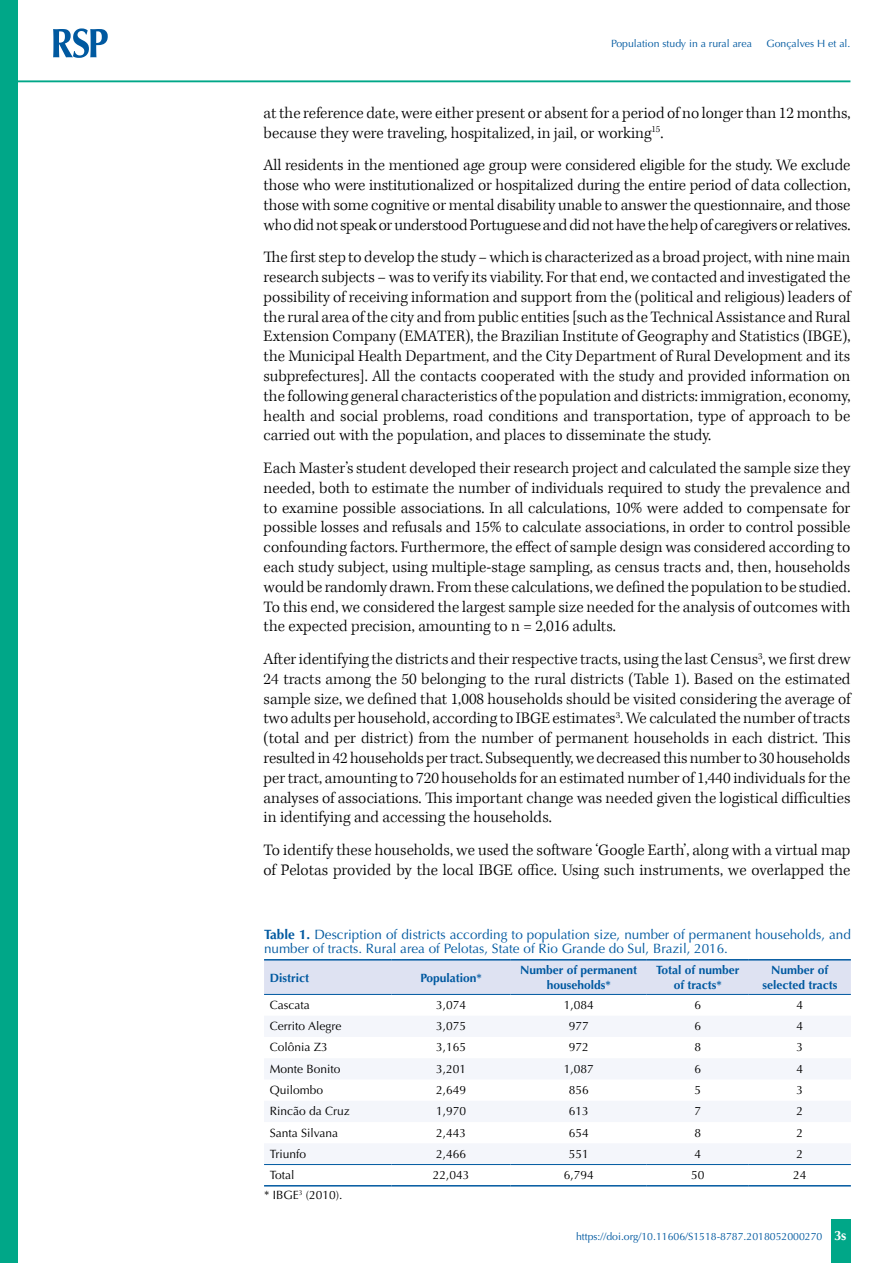
<style>
.page{position:relative;width:893px;height:1263px;background:#fff}
.page>*{position:absolute;margin:0;border:0;box-sizing:border-box;transform-origin:0 0}
.t1{font:300 16.5px/19.8px "Kepler Std";color:#000;text-align:justify}
.t2{font:13.5px/14.2px "Optima";color:#0059a0}
.t3{font:700 13.5px "Optima";color:#fff}
.t4{font:12px "Optima";color:#000}
.t5{font:700 12px/14.4px "Optima";color:#0059a0;text-align:center}
.t6{font:10.5px "Optima";color:#0059a0}
.s1{font-weight:700}
</style>
<div class="page">
<div style="left:831px;top:1220px;width:20px;height:43px;background:#00a788"></div>
<div style="left:0;top:0;width:18px;height:1263px;background:#00a788"></div>
<svg style="left:53px;top:28px;width:55px;height:30px"></svg>
<hr style="left:18px;top:80px;width:832px;height:2px;background:#00a788">
<div style="left:264px;top:960px;width:587px;height:34px;background:#dee2f2"></div>
<svg style="left:265px;top:1165px;width:585px;height:1px"></svg>
<svg style="left:264px;top:1016px;width:586px;height:148px;fill:#f4f6fb"></svg>
<hr style="left:264px;top:959px;width:128px;height:1px;background:#0059a0">
<hr style="left:392px;top:959px;width:119px;height:1px;background:#0059a0">
<hr style="left:511px;top:959px;width:136px;height:1px;background:#0059a0">
<hr style="left:647px;top:959px;width:102px;height:1px;background:#0059a0">
<hr style="left:749px;top:959px;width:102px;height:1px;background:#0059a0">
<hr style="left:264px;top:994px;width:128px;height:1px;background:#0059a0">
<hr style="left:392px;top:994px;width:119px;height:1px;background:#0059a0">
<hr style="left:511px;top:994px;width:136px;height:1px;background:#0059a0">
<hr style="left:647px;top:994px;width:102px;height:1px;background:#0059a0">
<hr style="left:749px;top:994px;width:102px;height:1px;background:#0059a0">
<hr style="left:264px;top:1185px;width:128px;height:1px;background:#0059a0">
<hr style="left:392px;top:1185px;width:119px;height:1px;background:#0059a0">
<hr style="left:511px;top:1185px;width:136px;height:1px;background:#0059a0">
<hr style="left:647px;top:1185px;width:102px;height:1px;background:#0059a0">
<hr style="left:749px;top:1185px;width:102px;height:1px;background:#0059a0">
<hr style="left:264px;top:1164px;width:128px;height:1px;background:#0059a0">
<hr style="left:392px;top:1164px;width:119px;height:1px;background:#0059a0">
<hr style="left:511px;top:1164px;width:136px;height:1px;background:#0059a0">
<hr style="left:647px;top:1164px;width:102px;height:1px;background:#0059a0">
<hr style="left:749px;top:1164px;width:102px;height:1px;background:#0059a0">
<p class="t6" style="left:611px;top:37px;width:142px">Population study in a rural area</p>
<p class="t6" style="left:766px;top:37px;width:85px">Gonçalves H et al.</p>
<p class="t1" style="left:264px;top:103px;width:588px">at the reference date, were either present or absent for a period of no longer than 12 months, because they were traveling, hospitalized, in jail, or working<sup>15</sup>.</p>
<p class="t1" style="left:264px;top:156px;width:588px">All residents in the mentioned age group were considered eligible for the study. We exclude those who were institutionalized or hospitalized during the entire period of data collection, those with some cognitive or mental disability unable to answer the questionnaire, and those who did not speak or understood Portuguese and did not have the help of caregivers or relatives.</p>
<p class="t1" style="left:264px;top:248px;width:588px">The first step to develop the study – which is characterized as a broad project, with nine main research subjects – was to verify its viability. For that end, we contacted and investigated the possibility of receiving information and support from the (political and religious) leaders of the rural area of the city and from public entities [such as the Technical Assistance and Rural Extension Company (EMATER), the Brazilian Institute of Geography and Statistics (IBGE), the Municipal Health Department, and the City Department of Rural Development and its subprefectures]. All the contacts cooperated with the study and provided information on the following general characteristics of the population and districts: immigration, economy, health and social problems, road conditions and transportation, type of approach to be carried out with the population, and places to disseminate the study.</p>
<p class="t1" style="left:264px;top:459px;width:588px">Each Master’s student developed their research project and calculated the sample size they needed, both to estimate the number of individuals required to study the prevalence and to examine possible associations. In all calculations, 10% were added to compensate for possible losses and refusals and 15% to calculate associations, in order to control possible confounding factors. Furthermore, the effect of sample design was considered according to each study subject, using multiple-stage sampling, as census tracts and, then, households would be randomly drawn. From these calculations, we defined the population to be studied.<br>To this end, we considered the largest sample size needed for the analysis of outcomes with the expected precision, amounting to n = 2,016 adults.</p>
<p class="t1" style="left:264px;top:650px;width:588px">After identifying the districts and their respective tracts, using the last Census<sup>3</sup>, we first drew 24 tracts among the 50 belonging to the rural districts (Table 1). Based on the estimated sample size, we defined that 1,008 households should be visited considering the average of two adults per household, according to IBGE estimates<sup>3</sup>. We calculated the number of tracts (total and per district) from the number of permanent households in each district. This resulted in 42 households per tract. Subsequently, we decreased this number to 30 households per tract, amounting to 720 households for an estimated number of 1,440 individuals for the analyses of associations. This important change was needed given the logistical difficulties in identifying and accessing the households.</p>
<p class="t1" style="left:264px;top:840px;width:588px">To identify these households, we used the software ‘Google Earth’, along with a virtual map of Pelotas provided by the local IBGE office. Using such instruments, we overlapped the</p>
<p class="t2" style="left:264px;top:927px;width:588px"><span class="s1">Table 1.</span> Description of districts according to population size, number of permanent households, and number of tracts. Rural area of Pelotas, State of Rio Grande do Sul, Brazil, 2016.</p>
<p class="t5" style="left:270px;top:970px;width:41px">District</p>
<p class="t5" style="left:420px;top:970px;width:63px">Population*</p>
<p class="t5" style="left:520px;top:963px;width:119px">Number of permanent households*</p>
<p class="t5" style="left:656px;top:963px;width:85px">Total of number of tracts*</p>
<p class="t5" style="left:762px;top:963px;width:76px">Number of selected tracts</p>
<p class="t4" style="left:270px;top:998px;width:42px">Cascata</p>
<p class="t4" style="left:436px;top:998px;width:32px">3,074</p>
<p class="t4" style="left:564px;top:998px;width:32px">1,084</p>
<p class="t4" style="left:694px;top:998px;width:8px">6</p>
<p class="t4" style="left:796px;top:998px;width:8px">4</p>
<p class="t4" style="left:270px;top:1019px;width:73px">Cerrito Alegre</p>
<p class="t4" style="left:436px;top:1019px;width:32px">3,075</p>
<p class="t4" style="left:569px;top:1019px;width:22px">977</p>
<p class="t4" style="left:694px;top:1019px;width:8px">6</p>
<p class="t4" style="left:796px;top:1019px;width:8px">4</p>
<p class="t4" style="left:270px;top:1040px;width:60px">Colônia Z3</p>
<p class="t4" style="left:436px;top:1040px;width:32px">3,165</p>
<p class="t4" style="left:569px;top:1040px;width:22px">972</p>
<p class="t4" style="left:694px;top:1040px;width:8px">8</p>
<p class="t4" style="left:796px;top:1040px;width:8px">3</p>
<p class="t4" style="left:270px;top:1062px;width:72px">Monte Bonito</p>
<p class="t4" style="left:436px;top:1062px;width:32px">3,201</p>
<p class="t4" style="left:564px;top:1062px;width:32px">1,087</p>
<p class="t4" style="left:694px;top:1062px;width:8px">6</p>
<p class="t4" style="left:796px;top:1062px;width:8px">4</p>
<p class="t4" style="left:270px;top:1083px;width:55px">Quilombo</p>
<p class="t4" style="left:436px;top:1083px;width:32px">2,649</p>
<p class="t4" style="left:569px;top:1083px;width:22px">856</p>
<p class="t4" style="left:694px;top:1083px;width:8px">5</p>
<p class="t4" style="left:796px;top:1083px;width:8px">3</p>
<p class="t4" style="left:270px;top:1104px;width:82px">Rincão da Cruz</p>
<p class="t4" style="left:436px;top:1104px;width:32px">1,970</p>
<p class="t4" style="left:569px;top:1104px;width:22px">613</p>
<p class="t4" style="left:694px;top:1104px;width:8px">7</p>
<p class="t4" style="left:796px;top:1104px;width:8px">2</p>
<p class="t4" style="left:270px;top:1125px;width:70px">Santa Silvana</p>
<p class="t4" style="left:436px;top:1125px;width:32px">2,443</p>
<p class="t4" style="left:569px;top:1125px;width:22px">654</p>
<p class="t4" style="left:694px;top:1125px;width:8px">8</p>
<p class="t4" style="left:796px;top:1125px;width:8px">2</p>
<p class="t4" style="left:270px;top:1147px;width:38px">Triunfo</p>
<p class="t4" style="left:436px;top:1147px;width:32px">2,466</p>
<p class="t4" style="left:569px;top:1147px;width:22px">551</p>
<p class="t4" style="left:694px;top:1147px;width:8px">4</p>
<p class="t4" style="left:796px;top:1147px;width:8px">2</p>
<p class="t4" style="left:270px;top:1168px;width:26px">Total</p>
<p class="t4" style="left:433px;top:1168px;width:38px">22,043</p>
<p class="t4" style="left:564px;top:1168px;width:32px">6,794</p>
<p class="t4" style="left:691px;top:1168px;width:15px">50</p>
<p class="t4" style="left:793px;top:1168px;width:15px">24</p>
<p class="t4" style="left:264px;top:1188px;width:80px">* IBGE<sup>3</sup> (2010).</p>
<p class="t6" style="left:576px;top:1230px;width:248px">https://doi.org/10.11606/S1518-8787.2018052000270</p>
<p class="t3" style="left:834px;top:1227px;width:14px">3s</p>
</div>
